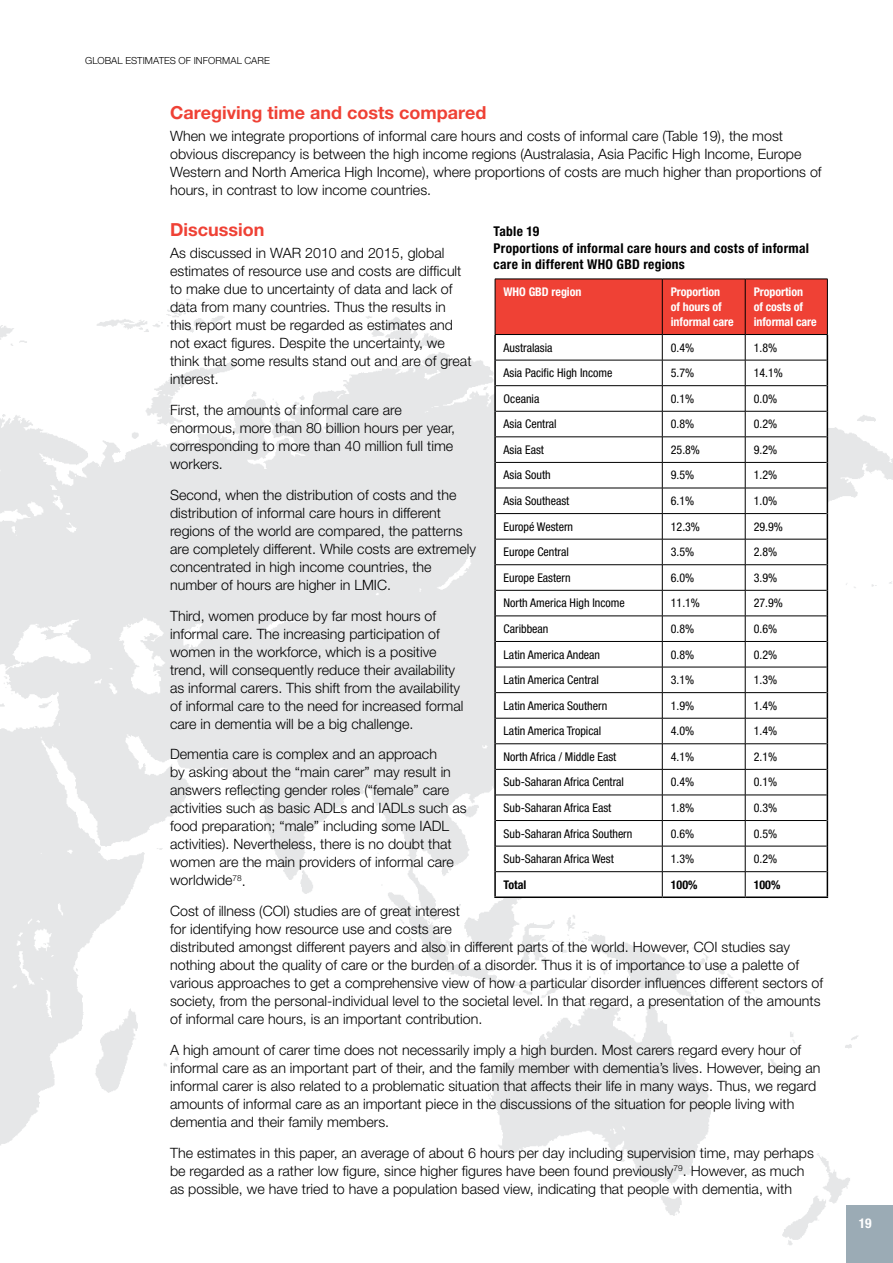
<style>
.page{position:relative;width:893px;height:1263px;background:#fff}
.page>*{position:absolute;margin:0;border:0;box-sizing:border-box;transform-origin:0 0}
.t1{font:700 18px "Helvetica Neue LT Pro";color:#ef4135}
.t2{font:300 14.25px/18px "Helvetica Neue LT Pro";color:#000}
.t3{font:700 condensed 13.5px/16.5px "Helvetica Neue LT Pro";letter-spacing:.02em;color:#000}
.t4{font:700 condensed 13.5px "Helvetica Neue LT Pro";color:#fff}
.t5{font:condensed 12px "Helvetica Neue LT Pro";color:#000}
.t6{font:700 condensed 12px/15px "Helvetica Neue LT Pro";letter-spacing:-.005em;color:#fff}
.t7{font:700 condensed 12px "Helvetica Neue LT Pro";color:#000}
.t8{font:300 9.75px "Helvetica Neue LT Pro";letter-spacing:.01em;color:#000}
</style>
<div class="page">
<img style="left:0;top:278px;width:893px;height:967px">
<hr style="left:494px;top:335px;width:2px;height:25px;background:#000">
<hr style="left:494px;top:360px;width:2px;height:26px;background:#000">
<hr style="left:494px;top:386px;width:2px;height:25px;background:#000">
<hr style="left:494px;top:411px;width:2px;height:26px;background:#000">
<hr style="left:494px;top:437px;width:2px;height:25px;background:#000">
<hr style="left:494px;top:462px;width:2px;height:26px;background:#000">
<hr style="left:494px;top:488px;width:2px;height:26px;background:#000">
<hr style="left:494px;top:514px;width:2px;height:25px;background:#000">
<hr style="left:494px;top:539px;width:2px;height:26px;background:#000">
<hr style="left:494px;top:565px;width:2px;height:25px;background:#000">
<hr style="left:494px;top:590px;width:2px;height:26px;background:#000">
<hr style="left:494px;top:616px;width:2px;height:25px;background:#000">
<hr style="left:494px;top:641px;width:2px;height:26px;background:#000">
<hr style="left:494px;top:667px;width:2px;height:26px;background:#000">
<hr style="left:494px;top:693px;width:2px;height:25px;background:#000">
<hr style="left:494px;top:718px;width:2px;height:26px;background:#000">
<hr style="left:494px;top:744px;width:2px;height:25px;background:#000">
<hr style="left:494px;top:769px;width:2px;height:26px;background:#000">
<hr style="left:494px;top:795px;width:2px;height:25px;background:#000">
<hr style="left:494px;top:820px;width:2px;height:26px;background:#000">
<hr style="left:494px;top:846px;width:2px;height:26px;background:#000">
<hr style="left:494px;top:872px;width:2px;height:24px;background:#000">
<hr style="left:494px;top:896px;width:168px;height:2px;background:#000">
<hr style="left:662px;top:896px;width:83px;height:2px;background:#000">
<hr style="left:745px;top:896px;width:83px;height:2px;background:#000">
<svg style="left:495px;top:279px;width:333px;height:617px"></svg>
<div style="left:846px;top:1205px;width:47px;height:58px;background:#9babb5"></div>
<p class="t8" style="left:85px;top:54px;width:186px">GLOBAL ESTIMATES OF INFORMAL CARE</p>
<p class="t1" style="left:170px;top:102px;width:318px">Caregiving time and costs compared</p>
<p class="t2" style="left:170px;top:127px;width:653px">When we integrate proportions of informal care hours and costs of informal care (Table 19), the most obvious discrepancy is between the high income regions (Australasia, Asia Pacific High Income, Europe Western and North America High Income), where proportions of costs are much higher than proportions of hours, in contrast to low income countries.</p>
<p class="t1" style="left:170px;top:219px;width:96px">Discussion</p>
<p class="t2" style="left:170px;top:244px;width:303px">As discussed in WAR 2010 and 2015, global estimates of resource use and costs are difficult to make due to uncertainty of data and lack of data from many countries. Thus the results in<br>this report must be regarded as estimates and not exact figures. Despite the uncertainty, we think that some results stand out and are of great interest.</p>
<p class="t2" style="left:170px;top:401px;width:287px">First, the amounts of informal care are enormous, more than 80 billion hours per year, corresponding to more than 40 million full time workers.</p>
<p class="t2" style="left:170px;top:486px;width:307px">Second, when the distribution of costs and the distribution of informal care hours in different regions of the world are compared, the patterns are completely different. While costs are extremely concentrated in high income countries, the number of hours are higher in LMIC.</p>
<p class="t2" style="left:170px;top:606px;width:295px">Third, women produce by far most hours of informal care. The increasing participation of women in the workforce, which is a positive trend, will consequently reduce their availability as informal carers. This shift from the availability of informal care to the need for increased formal care in dementia will be a big challenge.</p>
<p class="t2" style="left:170px;top:745px;width:298px">Dementia care is complex and an approach<br>by asking about the “main carer” may result in answers reflecting gender roles (“female” care activities such as basic ADLs and IADLs such as food preparation; “male” including some IADL activities). Nevertheless, there is no doubt that women are the main providers of informal care worldwide<sup>78</sup>.</p>
<p class="t2" style="left:170px;top:902px;width:655px">Cost of illness (COI) studies are of great interest<br>for identifying how resource use and costs are<br>distributed amongst different payers and also in different parts of the world. However, COI studies say nothing about the quality of care or the burden of a disorder. Thus it is of importance to use a palette of various approaches to get a comprehensive view of how a particular disorder influences different sectors of society, from the personal-individual level to the societal level. In that regard, a presentation of the amounts of informal care hours, is an important contribution.</p>
<p class="t2" style="left:170px;top:1041px;width:652px">A high amount of carer time does not necessarily imply a high burden. Most carers regard every hour of informal care as an important part of their, and the family member with dementia’s lives. However, being an informal carer is also related to a problematic situation that affects their life in many ways. Thus, we regard amounts of informal care as an important piece in the discussions of the situation for people living with dementia and their family members.</p>
<p class="t2" style="left:170px;top:1143px;width:645px">The estimates in this paper, an average of about 6 hours per day including supervision time, may perhaps be regarded as a rather low figure, since higher figures have been found previously<sup>79</sup>. However, as much as possible, we have tried to have a population based view, indicating that people with dementia, with</p>
<p class="t3" style="left:494px;top:223px;width:317px">Table 19<br>Proportions of informal care hours and costs of informal care in different WHO GBD regions</p>
<p class="t6" style="left:504px;top:284px;width:79px">WHO GBD region</p>
<p class="t6" style="left:671px;top:284px;width:64px">Proportion<br>of hours of informal care</p>
<p class="t6" style="left:754px;top:284px;width:64px">Proportion<br>of costs of informal care</p>
<p class="t5" style="left:504px;top:340px;width:50px">Australasia</p>
<p class="t5" style="left:671px;top:340px;width:25px">0.4%</p>
<p class="t5" style="left:754px;top:340px;width:25px">1.8%</p>
<p class="t5" style="left:504px;top:366px;width:110px">Asia Pacific High Income</p>
<p class="t5" style="left:671px;top:366px;width:25px">5.7%</p>
<p class="t5" style="left:754px;top:366px;width:31px">14.1%</p>
<p class="t5" style="left:504px;top:392px;width:37px">Oceania</p>
<p class="t5" style="left:671px;top:392px;width:25px">0.1%</p>
<p class="t5" style="left:754px;top:392px;width:25px">0.0%</p>
<p class="t5" style="left:504px;top:417px;width:55px">Asia Central</p>
<p class="t5" style="left:671px;top:417px;width:25px">0.8%</p>
<p class="t5" style="left:754px;top:417px;width:25px">0.2%</p>
<p class="t5" style="left:504px;top:443px;width:42px">Asia East</p>
<p class="t5" style="left:671px;top:443px;width:31px">25.8%</p>
<p class="t5" style="left:754px;top:443px;width:25px">9.2%</p>
<p class="t5" style="left:504px;top:468px;width:49px">Asia South</p>
<p class="t5" style="left:671px;top:468px;width:25px">9.5%</p>
<p class="t5" style="left:754px;top:468px;width:25px">1.2%</p>
<p class="t5" style="left:504px;top:494px;width:67px">Asia Southeast</p>
<p class="t5" style="left:671px;top:494px;width:25px">6.1%</p>
<p class="t5" style="left:754px;top:494px;width:25px">1.0%</p>
<p class="t5" style="left:504px;top:519px;width:71px">Europé Western</p>
<p class="t5" style="left:671px;top:519px;width:31px">12.3%</p>
<p class="t5" style="left:754px;top:519px;width:31px">29.9%</p>
<p class="t5" style="left:504px;top:545px;width:67px">Europe Central</p>
<p class="t5" style="left:671px;top:545px;width:25px">3.5%</p>
<p class="t5" style="left:754px;top:545px;width:25px">2.8%</p>
<p class="t5" style="left:504px;top:571px;width:69px">Europe Eastern</p>
<p class="t5" style="left:671px;top:571px;width:25px">6.0%</p>
<p class="t5" style="left:754px;top:571px;width:25px">3.9%</p>
<p class="t5" style="left:504px;top:596px;width:123px">North America High Income</p>
<p class="t5" style="left:671px;top:596px;width:31px">11.1%</p>
<p class="t5" style="left:754px;top:596px;width:31px">27.9%</p>
<p class="t5" style="left:504px;top:622px;width:46px">Caribbean</p>
<p class="t5" style="left:671px;top:622px;width:25px">0.8%</p>
<p class="t5" style="left:754px;top:622px;width:25px">0.6%</p>
<p class="t5" style="left:504px;top:647px;width:98px">Latin America Andean</p>
<p class="t5" style="left:671px;top:647px;width:25px">0.8%</p>
<p class="t5" style="left:754px;top:647px;width:25px">0.2%</p>
<p class="t5" style="left:504px;top:673px;width:97px">Latin America Central</p>
<p class="t5" style="left:671px;top:673px;width:25px">3.1%</p>
<p class="t5" style="left:754px;top:673px;width:25px">1.3%</p>
<p class="t5" style="left:504px;top:698px;width:105px">Latin America Southern</p>
<p class="t5" style="left:671px;top:698px;width:25px">1.9%</p>
<p class="t5" style="left:754px;top:698px;width:25px">1.4%</p>
<p class="t5" style="left:504px;top:724px;width:99px">Latin America Tropical</p>
<p class="t5" style="left:671px;top:724px;width:25px">4.0%</p>
<p class="t5" style="left:754px;top:724px;width:25px">1.4%</p>
<p class="t5" style="left:504px;top:750px;width:114px">North Africa / Middle East</p>
<p class="t5" style="left:671px;top:750px;width:25px">4.1%</p>
<p class="t5" style="left:754px;top:750px;width:25px">2.1%</p>
<p class="t5" style="left:504px;top:775px;width:122px">Sub-Saharan Africa Central</p>
<p class="t5" style="left:671px;top:775px;width:25px">0.4%</p>
<p class="t5" style="left:754px;top:775px;width:25px">0.1%</p>
<p class="t5" style="left:504px;top:801px;width:109px">Sub-Saharan Africa East</p>
<p class="t5" style="left:671px;top:801px;width:25px">1.8%</p>
<p class="t5" style="left:754px;top:801px;width:25px">0.3%</p>
<p class="t5" style="left:504px;top:826px;width:130px">Sub-Saharan Africa Southern</p>
<p class="t5" style="left:671px;top:826px;width:25px">0.6%</p>
<p class="t5" style="left:754px;top:826px;width:25px">0.5%</p>
<p class="t5" style="left:504px;top:852px;width:112px">Sub-Saharan Africa West</p>
<p class="t5" style="left:671px;top:852px;width:25px">1.3%</p>
<p class="t5" style="left:754px;top:852px;width:25px">0.2%</p>
<p class="t7" style="left:504px;top:877px;width:24px">Total</p>
<p class="t7" style="left:671px;top:877px;width:28px">100%</p>
<p class="t7" style="left:754px;top:877px;width:28px">100%</p>
<p class="t4" style="left:859px;top:1215px;width:14px">19</p>
</div>
